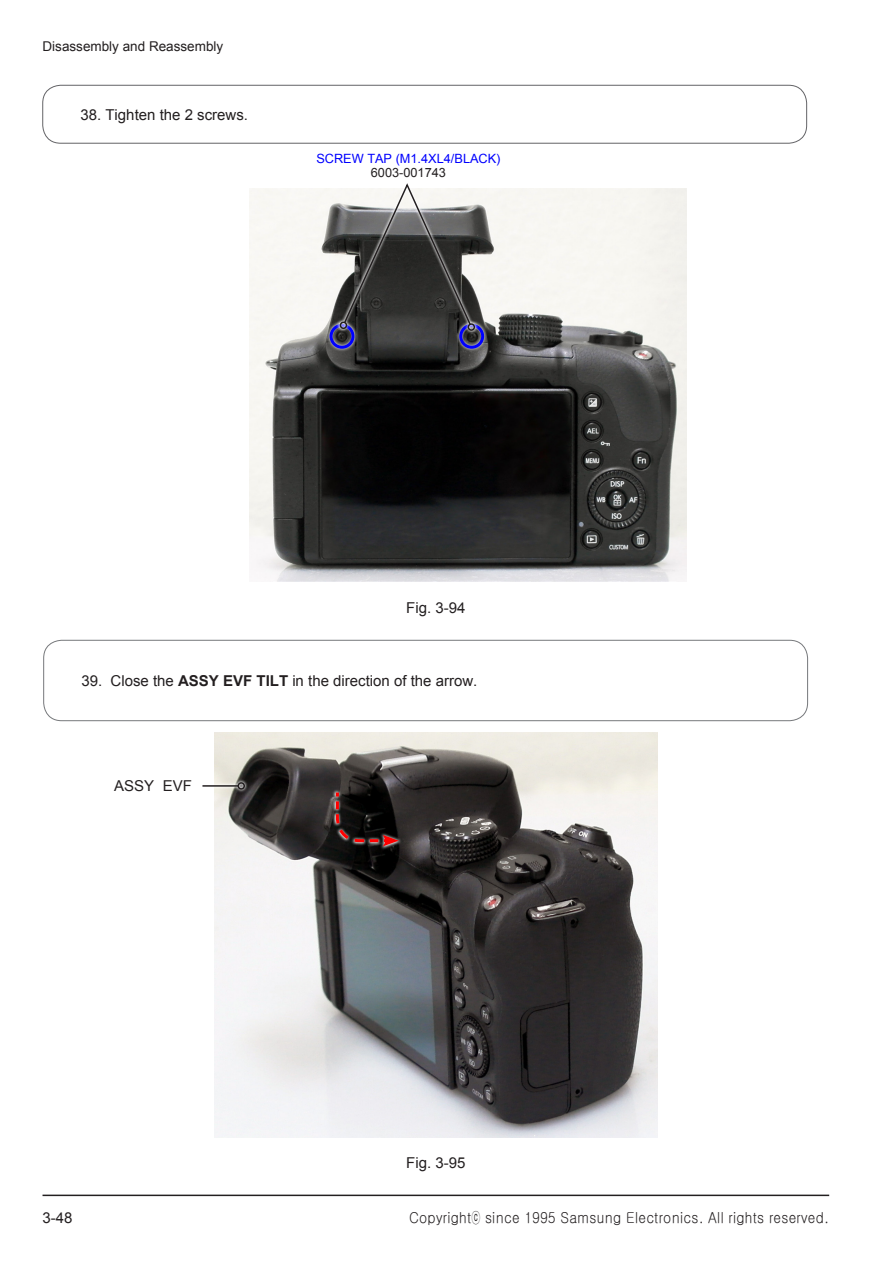
<style>
.page{position:relative;width:893px;height:1263px;background:#fff}
.page>*{position:absolute;margin:0;border:0;box-sizing:border-box;transform-origin:0 0}
.t1{font:15px "Arial";color:#231f20}
.t2{font:500 15px "HYR Go Thic";color:#231f20;scale:.9 1}
.t3{font:13.5px "Arial";color:#231f20}
.t4{font:12.75px "Arial";color:#00f}
.t5{font:12.75px "Arial";color:#231f20}
.s1{font-weight:700}
</style>
<div class="page">
<hr style="left:43px;top:1194px;width:786px;height:2px;background:#231f20">
<div style="left:43px;top:640px;width:765px;height:81px;border:1px solid #76787b;border-radius:18px"></div>
<img style="left:214px;top:732px;width:443px;height:406px">
<svg style="left:214px;top:779px;width:34px;height:14px"></svg>
<hr style="left:202px;top:785px;width:36px;height:2px;background:#231f20">
<div style="left:237px;top:782px;width:8px;height:8px;border:2px solid #231f20;border-radius:50%"></div>
<svg style="left:333px;top:789px;width:69px;height:61px"></svg>
<svg style="left:334px;top:789px;width:65px;height:57px;background:#271716"></svg>
<div style="left:43px;top:85px;width:764px;height:58px;border:1px solid #636366;border-radius:18px"></div>
<img style="left:249px;top:189px;width:437px;height:393px">
<svg style="left:326px;top:321px;width:32px;height:31px"></svg>
<div style="left:330px;top:324px;width:24px;height:25px;border:3px solid #00f;border-radius:50%"></div>
<svg style="left:456px;top:321px;width:32px;height:31px"></svg>
<div style="left:459px;top:324px;width:25px;height:25px;border:3px solid #00f;border-radius:50%"></div>
<svg style="left:336px;top:188px;width:142px;height:146px"></svg>
<svg style="left:343px;top:183px;width:129px;height:143px"></svg>
<div style="left:468px;top:323px;width:7px;height:8px;border:2px solid #231f20;border-radius:50%"></div>
<div style="left:340px;top:322px;width:7px;height:7px;border:2px solid #231f20;border-radius:50%"></div>
<p class="t3" style="left:43px;top:38px;width:182px">Disassembly and Reassembly</p>
<p class="t1" style="left:80px;top:105px;width:169px">38. Tighten the 2 screws.</p>
<p class="t4" style="left:316px;top:151px;width:186px">SCREW TAP (M1.4XL4/BLACK)</p>
<p class="t5" style="left:371px;top:164px;width:77px">6003-001743</p>
<p class="t1" style="left:406px;top:598px;width:61px">Fig. 3-94</p>
<p class="t1" style="left:81px;top:671px;width:397px">39. Close the <span class="s1">ASSY EVF TILT</span> in the direction of the arrow.</p>
<p class="t1" style="left:114px;top:776px;width:79px">ASSY EVF</p>
<p class="t1" style="left:406px;top:1153px;width:61px">Fig. 3-95</p>
<p class="t1" style="left:43px;top:1208px;width:32px">3-48</p>
<p class="t2" style="left:409px;top:1210px;width:468px">Copyrightⓒ since 1995 Samsung Electronics. All rights reserved.</p>
</div>
